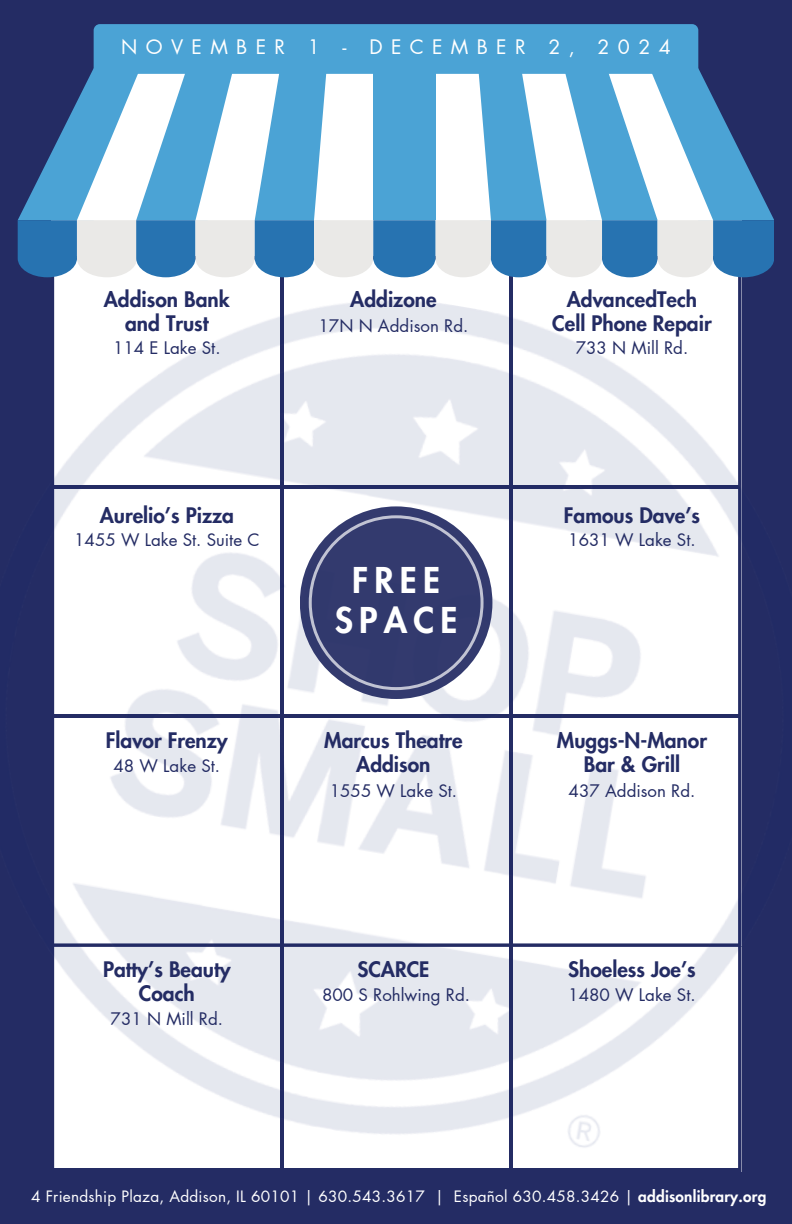
<style>
.page{position:relative;width:792px;height:1224px;background:#242c64}
.page>*{position:absolute;margin:0;border:0;box-sizing:border-box;transform-origin:0 0}
.t1{font:800 34.8px/39.8px "Futura LT Pro";letter-spacing:.175em;color:#fff;text-align:center}
.t2{font:800 21px/24px "Futura LT Pro";color:#242c64;text-align:center}
.t3{font:19.6px "Futura LT Pro";letter-spacing:.425em;color:#fff}
.t4{font:17px "Futura LT Pro";color:#242c64}
.t5{font:15.4px "Futura LT Pro";letter-spacing:.015em;color:#fff}
.s1{font-weight:800}
</style>
<div class="page">
<svg style="left:18px;top:68px;width:756px;height:169px"></svg>
<div style="left:94px;top:24px;width:604px;height:50px;background:#4ba3d5;border-radius:6px"></div>
<img style="left:17px;top:237px;width:757px;height:935px">
<div style="left:300px;top:506px;width:192px;height:193px;background:#333a6e;border-radius:50%"></div>
<svg style="left:309px;top:515px;width:175px;height:175px"></svg>
<p class="t3" style="left:121px;top:38px;width:551px">NOVEMBER 1 - DECEMBER 2, 2024</p>
<h3 class="t2" style="left:104px;top:288px;width:128px">Addison Bank and Trust</h3>
<p class="t4" style="left:113px;top:340px;width:109px">114 E Lake St.</p>
<p class="t4" style="left:576px;top:340px;width:114px">733 N Mill Rd.</p>
<h4 class="t2" style="left:350px;top:288px;width:88px">Addizone</h4>
<p class="t2" style="left:552px;top:288px;width:161px">AdvancedTech<br>Cell Phone Repair</p>
<p class="t4" style="left:319px;top:318px;width:151px">17N N Addison Rd.</p>
<h1 class="t2" style="left:100px;top:504px;width:136px">Aurelio’s Pizza</h1>
<h4 class="t4" style="left:74px;top:532px;width:187px">1455 W Lake St. Suite C</h4>
<h4 class="t2" style="left:106px;top:730px;width:123px">Flavor Frenzy</h4>
<h4 class="t4" style="left:114px;top:757px;width:108px">48 W Lake St.</h4>
<h2 class="t1" style="left:335px;top:562px;width:124px">FREE<br>SPACE</h2>
<p class="t2" style="left:324px;top:730px;width:140px">Marcus Theatre<br>Addison</p>
<h4 class="t4" style="left:330px;top:783px;width:129px">1555 W Lake St.</h4>
<p class="t2" style="left:103px;top:959px;width:129px">Patty’s Beauty<br>Coach</p>
<p class="t4" style="left:111px;top:1011px;width:114px">731 N Mill Rd.</p>
<h4 class="t2" style="left:357px;top:959px;width:74px">SCARCE</h4>
<p class="t4" style="left:322px;top:987px;width:150px">800 S Rohlwing Rd.</p>
<h4 class="t2" style="left:564px;top:504px;width:138px">Famous Dave’s</h4>
<p class="t4" style="left:568px;top:532px;width:129px">1631 W Lake St.</p>
<p class="t2" style="left:557px;top:730px;width:152px">Muggs-N-Manor<br>Bar &amp; Grill</p>
<p class="t4" style="left:569px;top:783px;width:128px">437 Addison Rd.</p>
<h4 class="t2" style="left:568px;top:959px;width:129px">Shoeless Joe’s</h4>
<h4 class="t4" style="left:568px;top:987px;width:129px">1480 W Lake St.</h4>
<p class="t5" style="left:31px;top:1189px;width:737px">4 Friendship Plaza, Addison, IL 60101 | 630.543.3617 | Español 630.458.3426 | <span class="s1">addisonlibrary.org</span></p>
</div>
